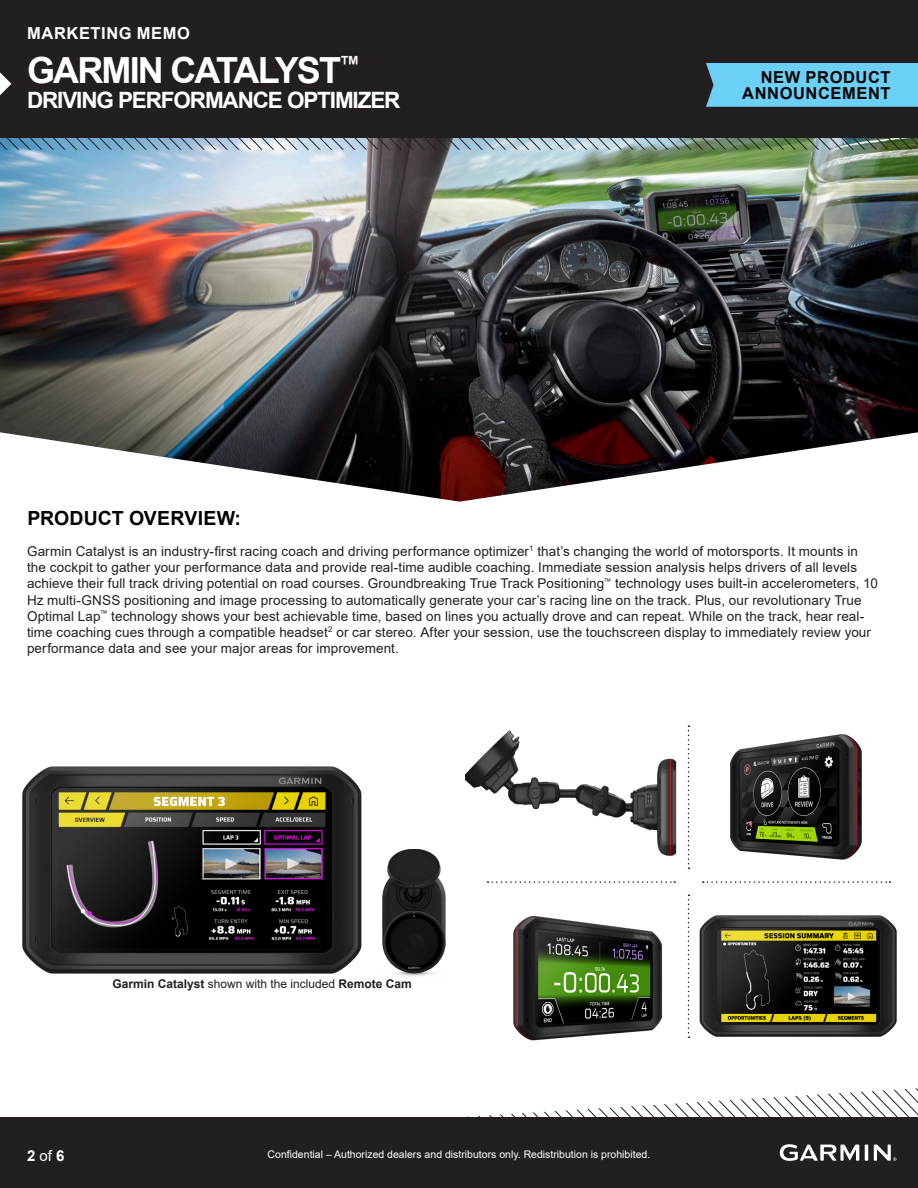
<style>
.page{position:relative;width:918px;height:1188px;background:#fff}
.page>*{position:absolute;margin:0;border:0;box-sizing:border-box;transform-origin:0 0}
.t1{font:700 36px "Arial";letter-spacing:-.05em;color:#fff}
.t2{font:700 22.5px "Arial";letter-spacing:-.05em;color:#fff}
.Headline_-_Black{font:700 19.5px "Arial";letter-spacing:.005em;color:#040503}
.t3{font:700 16.5px/16.5px "Arial";letter-spacing:.035em;color:#040503;text-align:right}
.t4{font:700 16.5px "Arial";letter-spacing:.035em;color:#fff}
.t5{font:700 15px "Arial";color:#fff}
.Body_Copy{font:13.5px/16.2px "Arial";letter-spacing:.005em;color:#231f20}
.t6{font:700 12px "Arial";color:#231f20}
.t7{font:10.5px "Arial";color:#fff}
.s1{font-weight:400}
</style>
<div class="page">
<img style="left:0;top:150px;width:918px;height:352px">
<img style="left:0;top:137px;width:918px;height:13px">
<div style="left:0;top:0;width:918px;height:137px;background:#231f20"></div>
<svg style="left:0;top:72px;width:11px;height:23px"></svg>
<svg style="left:0;top:1088px;width:918px;height:30px"></svg>
<div style="left:0;top:1118px;width:918px;height:70px;background:#231f20"></div>
<svg style="left:780px;top:1144px;width:117px;height:17px"></svg>
<div style="left:706px;top:63px;width:212px;height:44px;background:#6bcff6"></div>
<svg style="left:688px;top:895px;width:1px;height:143px"></svg>
<svg style="left:488px;top:881px;width:187px;height:2px"></svg>
<svg style="left:703px;top:881px;width:188px;height:2px"></svg>
<svg style="left:688px;top:725px;width:1px;height:144px"></svg>
<img style="left:465px;top:730px;width:212px;height:126px">
<img style="left:730px;top:734px;width:132px;height:126px">
<img style="left:513px;top:915px;width:149px;height:126px">
<img style="left:699px;top:915px;width:198px;height:122px">
<img style="left:22px;top:766px;width:340px;height:208px">
<img style="left:382px;top:849px;width:64px;height:127px">
<p class="t4" style="left:27px;top:22px;width:164px">MARKETING MEMO</p>
<p class="t1" style="left:27px;top:45px;width:335px">GARMIN CATALYST<sup>™</sup></p>
<p class="t2" style="left:27px;top:84px;width:375px">DRIVING PERFORMANCE OPTIMIZER</p>
<p class="Headline_-_Black" style="left:27px;top:505px;width:215px">PRODUCT OVERVIEW:</p>
<p class="t3" style="left:742px;top:69px;width:150px">NEW PRODUCT<br>ANNOUNCEMENT</p>
<p class="Body_Copy" style="left:27px;top:543px;width:853px">Garmin Catalyst is an industry-first racing coach and driving performance optimizer<sup>1</sup> that’s changing the world of motorsports. It mounts in the cockpit to gather your performance data and provide real-time audible coaching. Immediate session analysis helps drivers of all levels achieve their full track driving potential on road courses. Groundbreaking True Track Positioning<sup>™</sup> technology uses built-in accelerometers, 10<br>Hz multi-GNSS positioning and image processing to automatically generate your car’s racing line on the track. Plus, our revolutionary True Optimal Lap<sup>™</sup> technology shows your best achievable time, based on lines you actually drove and can repeat. While on the track, hear real&shy;time coaching cues through a compatible headset<sup>2</sup> or car stereo. After your session, use the touchscreen display to immediately review your performance data and see your major areas for improvement.</p>
<p class="t6" style="left:112px;top:976px;width:301px">Garmin Catalyst <span class="s1">shown with the included</span> Remote Cam</p>
<p class="t5" style="left:27px;top:1145px;width:39px">2 <span class="s1">of</span> 6</p>
<p class="t7" style="left:268px;top:1147px;width:384px">Confidential – Authorized dealers and distributors only. Redistribution is prohibited.</p>
</div>
